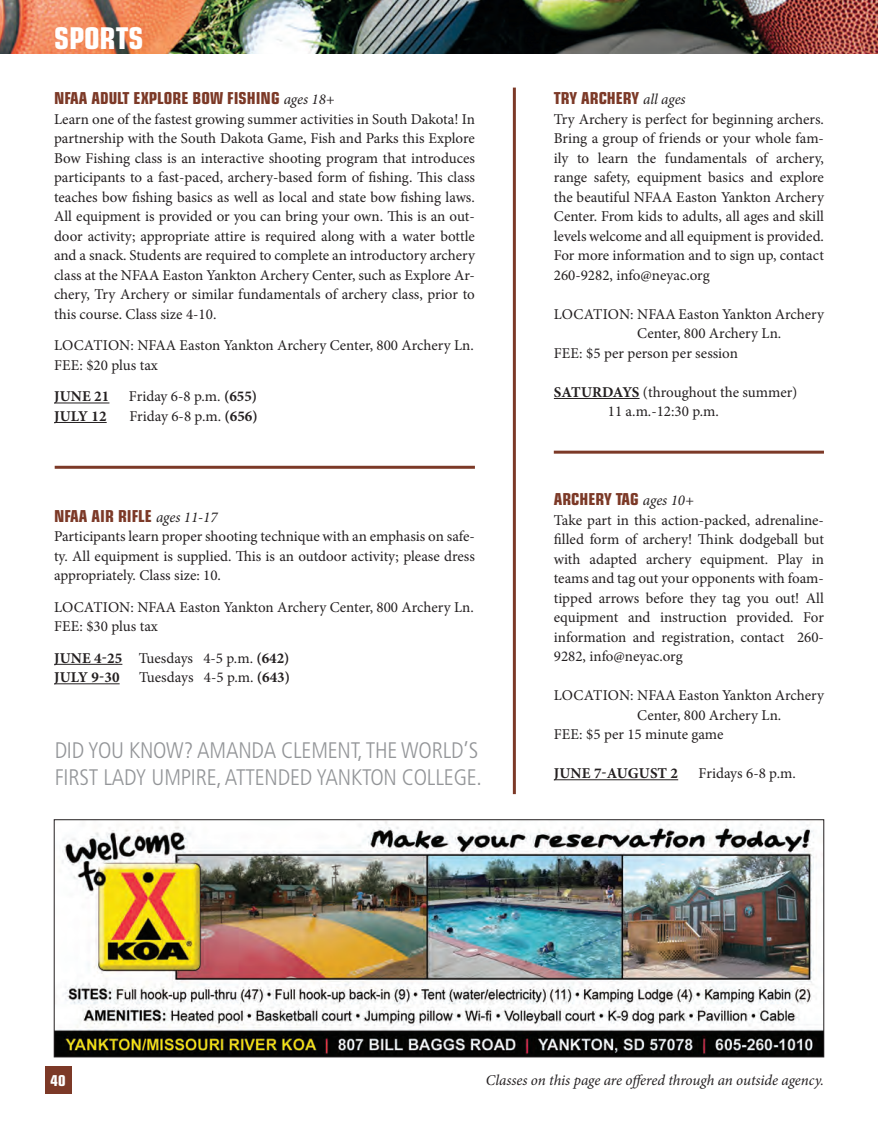
<style>
.page{position:relative;width:878px;height:1134px;background:#fff}
.page>*{position:absolute;margin:0;border:0;box-sizing:border-box;transform-origin:0 0}
.t1{font:700 condensed 30px "Eurostile";color:#fff}
.did_you_know_headlin{font:300 condensed 22.5px/27px "Frutiger";letter-spacing:-.01em;color:#939598}
.Page_Header_Headline{font:700 condensed 16.5px "Eurostile";color:#7c3927}
._2016_plain_text_for{font:15px/19.5px "Minion Pro";color:#231f20;text-align:justify}
.Page_Header_Headline-2{font:15px/19.5px "Minion Pro";letter-spacing:-.005em;color:#231f20;text-align:justify}
.t2{font:italic 15px "Minion Pro";letter-spacing:-.01em;color:#231f20}
._2016_plain_text_for-2{font:700 15px "Minion Pro";letter-spacing:.01em;color:#231f20}
.t3{font:700 condensed 15px "Eurostile";color:#fff}
.s1{font-family:"Minion Pro";font-weight:400;font-style:italic;font-stretch:normal;font-size:15px;color:#231f20}
.s2{font-weight:700}
</style>
<div class="page">
<div style="left:45px;top:1066px;width:26px;height:28px;background:#7c3927"></div>
<img style="left:0;top:0;width:878px;height:54px">
<hr style="left:54px;top:403px;width:55px;height:1px;background:#231f20">
<hr style="left:54px;top:422px;width:53px;height:1px;background:#231f20">
<hr style="left:54px;top:664px;width:68px;height:1px;background:#231f20">
<hr style="left:54px;top:683px;width:66px;height:1px;background:#231f20">
<hr style="left:55px;top:466px;width:420px;height:3px;background:#7c3927">
<hr style="left:554px;top:398px;width:85px;height:1px;background:#231f20">
<hr style="left:554px;top:779px;width:124px;height:1px;background:#231f20">
<hr style="left:554px;top:451px;width:270px;height:3px;background:#7c3927">
<hr style="left:513px;top:88px;width:3px;height:706px;background:#7c3927">
<img style="left:56px;top:822px;width:766px;height:233px">
<div style="left:54px;top:820px;width:770px;height:237px;border:1px solid #231f20"></div>
<h1 class="t1" style="left:54px;top:20px;width:114px">AQUA ICS</h1>
<p class="t1" style="left:54px;top:20px;width:91px">SPORTS</p>
<p class="Page_Header_Headline" style="left:54px;top:89px;width:282px">NFAA ADULT EXPLORE BOW FISHING <span class="s1">ages 18+</span></p>
<p class="_2016_plain_text_for" style="left:54px;top:110px;width:422px">Learn one of the fastest growing summer activities in South Dakota! In partnership with the South Dakota Game, Fish and Parks this Explore Bow Fishing class is an interactive shooting program that introduces participants to a fast-paced, archery-based form of fishing. This class teaches bow fishing basics as well as local and state bow fishing laws.<br>All equipment is provided or you can bring your own. This is an out&shy;door activity; appropriate attire is required along with a water bottle and a snack. Students are required to complete an introductory archery class at the NFAA Easton Yankton Archery Center, such as Explore Ar&shy;chery, Try Archery or similar fundamentals of archery class, prior to this course. Class size 4-10.</p>
<p class="_2016_plain_text_for" style="left:54px;top:336px;width:421px">LOCATION: NFAA Easton Yankton Archery Center, 800 Archery Ln.</p>
<p class="_2016_plain_text_for" style="left:54px;top:356px;width:105px">FEE: $20 plus tax</p>
<p class="_2016_plain_text_for-2" style="left:54px;top:386px;width:57px">JUNE 21</p>
<p class="_2016_plain_text_for" style="left:129px;top:387px;width:130px">Friday 6-8 p.m. <span class="s2">(655)</span></p>
<p class="_2016_plain_text_for-2" style="left:54px;top:406px;width:54px">JULY 12</p>
<p class="_2016_plain_text_for" style="left:129px;top:407px;width:130px">Friday 6-8 p.m. <span class="s2">(656)</span></p>
<p class="Page_Header_Headline" style="left:54px;top:506px;width:165px">NFAA AIR RIFLE <span class="s1">ages 11-17</span></p>
<p class="_2016_plain_text_for" style="left:54px;top:527px;width:422px">Participants learn proper shooting technique with an emphasis on safe&shy;ty. All equipment is supplied. This is an outdoor activity; please dress appropriately. Class size: 10.</p>
<p class="_2016_plain_text_for" style="left:54px;top:597px;width:421px">LOCATION: NFAA Easton Yankton Archery Center, 800 Archery Ln.</p>
<p class="_2016_plain_text_for" style="left:54px;top:617px;width:105px">FEE: $30 plus tax</p>
<p class="_2016_plain_text_for" style="left:54px;top:648px;width:237px"><span class="s2">JUNE 4-25</span> Tuesdays 4-5 p.m. <span class="s2">(642)</span></p>
<p class="_2016_plain_text_for-2" style="left:54px;top:667px;width:67px">JULY 9-30</p>
<p class="_2016_plain_text_for" style="left:139px;top:668px;width:152px">Tuesdays 4-5 p.m. <span class="s2">(643)</span></p>
<p class="did_you_know_headlin" style="left:55px;top:738px;width:429px">DID YOU KNOW? AMANDA CLEMENT, THE WORLD’S<br>FIRST LADY UMPIRE, ATTENDED YANKTON COLLEGE.</p>
<p class="Page_Header_Headline" style="left:554px;top:89px;width:133px">TRY ARCHERY <span class="s1">all ages</span></p>
<p class="Page_Header_Headline-2" style="left:553px;top:110px;width:272px">Try Archery is perfect for beginning archers.<br>Bring a group of friends or your whole fam&shy;ily to learn the fundamentals of archery, range safety, equipment basics and explore the beautiful NFAA Easton Yankton Archery Center. From kids to adults, all ages and skill levels welcome and all equipment is provided.</p>
<p class="_2016_plain_text_for" style="left:553px;top:246px;width:271px">For more information and to sign up, contact<br>260-9282, info@neyac.org</p>
<p class="_2016_plain_text_for" style="left:637px;top:305px;width:188px;text-indent:-83px">LOCATION: NFAA Easton Yankton Archery<br>Center, 800 Archery Ln.</p>
<p class="_2016_plain_text_for" style="left:554px;top:344px;width:185px">FEE: $5 per person per session</p>
<p class="_2016_plain_text_for" style="left:554px;top:383px;width:245px"><span class="s2">SATURDAYS</span> (throughout the summer)</p>
<p class="_2016_plain_text_for" style="left:608px;top:402px;width:113px">11 a.m.-12:30 p.m.</p>
<p class="Page_Header_Headline" style="left:554px;top:489px;width:142px">ARCHERY TAG <span class="s1">ages 10+</span></p>
<p class="_2016_plain_text_for" style="left:553px;top:510px;width:272px">Take part in this action-packed, adrenaline&shy;filled form of archery! Think dodgeball but with adapted archery equipment. Play in teams and tag out your opponents with foam&shy;tipped arrows before they tag you out! All equipment and instruction provided. For information and registration, contact 260- 9282, info@neyac.org</p>
<p class="_2016_plain_text_for" style="left:637px;top:686px;width:188px;text-indent:-83px">LOCATION: NFAA Easton Yankton Archery<br>Center, 800 Archery Ln.</p>
<p class="_2016_plain_text_for" style="left:554px;top:725px;width:171px">FEE: $5 per 15 minute game</p>
<p class="_2016_plain_text_for-2" style="left:554px;top:763px;width:126px">JUNE 7-AUGUST 2</p>
<p class="_2016_plain_text_for" style="left:698px;top:764px;width:99px">Fridays 6-8 p.m.</p>
<p class="t3" style="left:51px;top:1071px;width:16px">40</p>
<p class="t2" style="left:486px;top:1070px;width:339px">Classes on this page are offered through an outside agency.</p>
</div>
